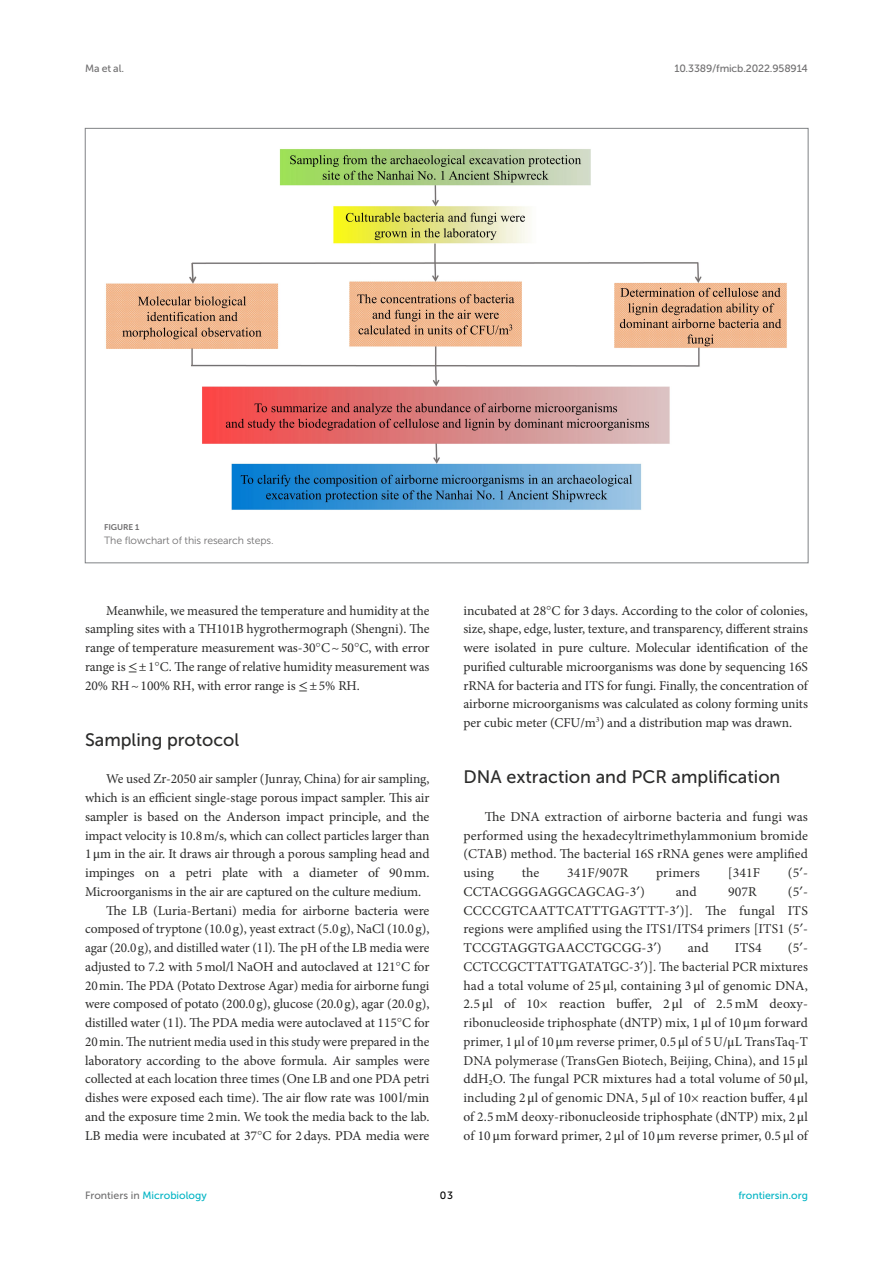
<style>
.page{position:relative;width:893px;height:1263px;background:#fff}
.page>*{position:absolute;margin:0;border:0;box-sizing:border-box;transform-origin:0 0}
.HEAD_2{font:18px "Museo Sans 500";color:#2b2b2a}
.TEXT{font:13.5px/18.8px "Minion Pro";letter-spacing:-.005em;color:#2b2b2a;text-align:justify}
.TEXT_FLUSH{font:13.5px/18.8px "Minion Pro";letter-spacing:.01em;color:#2b2b2a;text-align:justify}
.t1{font:10.5px "Museo Sans 500";color:#00b4c4}
.t2{font:10.5px "Museo Sans 500";letter-spacing:-.015em;color:#706f70}
.FIG_LEG{font:10.5px "Museo Sans 300";letter-spacing:-.01em;color:#706f70}
.t3{font:10.5px "Museo Sans 500";color:#000}
.FIG_HD{font:8.25px "Museo Sans 700";letter-spacing:-.01em;color:#706f70}
.s1{font-family:"STIX"}
.s2{font-family:"STIX General"}
.s3{font-family:"Gentium Plus"}
.s4{color:#706f70}
</style>
<div class="page">
<img style="left:106px;top:149px;width:681px;height:361px">
<p class="t2" style="left:85px;top:63px;width:40px">Ma et al.</p>
<p class="t2" style="left:674px;top:63px;width:135px">10.3389/fmicb.2022.958914</p>
<p class="FIG_HD" style="left:104px;top:523px;width:37px">FIGURE 1</p>
<p class="FIG_LEG" style="left:104px;top:535px;width:171px">The flowchart of this research steps.</p>
<p class="TEXT" style="left:85px;top:601px;width:346px;text-indent:21px">Meanwhile, we measured the temperature and humidity at the sampling sites with a TH101B hygrothermograph (Shengni). The range of temperature measurement was-30<span class="s1">°</span>C~50<span class="s1">°</span>C, with error range is <span class="s2">≤</span>±1<span class="s1">°</span>C. The range of relative humidity measurement was 20% RH~100% RH, with error range is <span class="s2">≤</span>±5% RH.</p>
<p class="HEAD_2" style="left:85px;top:730px;width:156px">Sampling protocol</p>
<p class="TEXT_FLUSH" style="left:85px;top:770px;width:346px;text-indent:21px">We used Zr-2050 air sampler (Junray, China) for air sampling, which is an efficient single-stage porous impact sampler. This air sampler is based on the Anderson impact principle, and the impact velocity is 10.8m/s, which can collect particles larger than 1<span class="s2">μ</span>m in the air. It draws air through a porous sampling head and impinges on a petri plate with a diameter of 90mm.<br>Microorganisms in the air are captured on the culture medium.</p>
<p class="TEXT" style="left:85px;top:901px;width:346px;text-indent:21px">The LB (Luria-Bertani) media for airborne bacteria were composed of tryptone (10.0g), yeast extract (5.0g), NaCl (10.0g), agar (20.0g), and distilled water (1l). The pH of the LB media were adjusted to 7.2 with 5mol/l NaOH and autoclaved at 121<span class="s1">°</span>C for 20min. The PDA (Potato Dextrose Agar) media for airborne fungi were composed of potato (200.0g), glucose (20.0g), agar (20.0g), distilled water (1l). The PDA media were autoclaved at 115<span class="s1">°</span>C for 20min. The nutrient media used in this study were prepared in the laboratory according to the above formula. Air samples were collected at each location three times (One LB and one PDA petri dishes were exposed each time). The air flow rate was 100l/min and the exposure time 2min. We took the media back to the lab.<br>LB media were incubated at 37<span class="s1">°</span>C for 2days. PDA media were</p>
<p class="TEXT" style="left:463px;top:601px;width:346px">incubated at 28<span class="s1">°</span>C for 3days. According to the color of colonies, size, shape, edge, luster, texture, and transparency, different strains were isolated in pure culture. Molecular identification of the purified culturable microorganisms was done by sequencing 16S rRNA for bacteria and ITS for fungi. Finally, the concentration of airborne microorganisms was calculated as colony forming units per cubic meter (CFU/m<sup>3</sup>) and a distribution map was drawn.</p>
<p class="HEAD_2" style="left:463px;top:767px;width:318px">DNA extraction and PCR amplification</p>
<p class="TEXT_FLUSH" style="left:463px;top:807px;width:346px;text-indent:21px">The DNA extraction of airborne bacteria and fungi was performed using the hexadecyltrimethylammonium bromide (CTAB) method. The bacterial 16S rRNA genes were amplified using</p>
<p class="TEXT_FLUSH" style="left:522px;top:863px;width:19px">the</p>
<p class="TEXT_FLUSH" style="left:567px;top:863px;width:63px">341F/907R</p>
<p class="TEXT_FLUSH" style="left:656px;top:863px;width:45px">primers</p>
<p class="TEXT_FLUSH" style="left:728px;top:863px;width:34px">[341F</p>
<p class="TEXT_FLUSH" style="left:788px;top:863px;width:21px">(5<span class="s3">′</span>-</p>
<p class="TEXT_FLUSH" style="left:463px;top:882px;width:183px">CCTACGGGAGGCAGCAG-3<span class="s3">′</span>)</p>
<p class="TEXT_FLUSH" style="left:676px;top:882px;width:22px">and</p>
<p class="TEXT_FLUSH" style="left:728px;top:882px;width:30px">907R</p>
<p class="TEXT_FLUSH" style="left:463px;top:882px;width:346px;text-indent:324px">(5<span class="s3">′</span>- CCCCGTCAATTCATTTGAGTTT-3<span class="s3">′</span>)]. The fungal ITS regions were amplified using the ITS1/ITS4 primers [ITS1 (5<span class="s3">′</span>- TCCGTAGGTGAACCTGCGG-3<span class="s3">′</span>)</p>
<p class="TEXT_FLUSH" style="left:688px;top:938px;width:22px">and</p>
<p class="TEXT_FLUSH" style="left:735px;top:938px;width:28px">ITS4</p>
<p class="TEXT_FLUSH" style="left:463px;top:938px;width:346px;text-indent:324px">(5<span class="s3">′</span>- CCTCCGCTTATTGATATGC-3<span class="s3">′</span>)]. The bacterial PCR mixtures had a total volume of 25 <span class="s2">μ</span>l, containing 3 <span class="s2">μ</span>l of genomic DNA, 2.5 <span class="s2">μ</span>l of 10× reaction buffer, 2 <span class="s2">μ</span>l of 2.5 mM deoxy&shy;ribonucleoside triphosphate (dNTP) mix, 1 <span class="s2">μ</span>l of 10 <span class="s2">μ</span>m forward primer, 1 <span class="s2">μ</span>l of 10 <span class="s2">μ</span>m reverse primer, 0.5 <span class="s2">μ</span>l of 5U/<span class="s2">μ</span>L TransTaq-T DNA polymerase (TransGen Biotech, Beijing, China), and 15 <span class="s2">μ</span>l ddH<sub>2</sub>O. The fungal PCR mixtures had a total volume of 50 <span class="s2">μ</span>l, including 2 <span class="s2">μ</span>l of genomic DNA, 5 <span class="s2">μ</span>l of 10× reaction buffer, 4 <span class="s2">μ</span>l of 2.5 mM deoxy-ribonucleoside triphosphate (dNTP) mix, 2 <span class="s2">μ</span>l of 10 <span class="s2">μ</span>m forward primer, 2 <span class="s2">μ</span>l of 10 <span class="s2">μ</span>m reverse primer, 0.5 <span class="s2">μ</span>l of</p>
<p class="t1" style="left:85px;top:1190px;width:123px"><span class="s4">Frontiers in</span> Microbiology</p>
<p class="t3" style="left:440px;top:1190px;width:15px">03</p>
<p class="t1" style="left:738px;top:1190px;width:71px">frontiersin.org</p>
</div>
